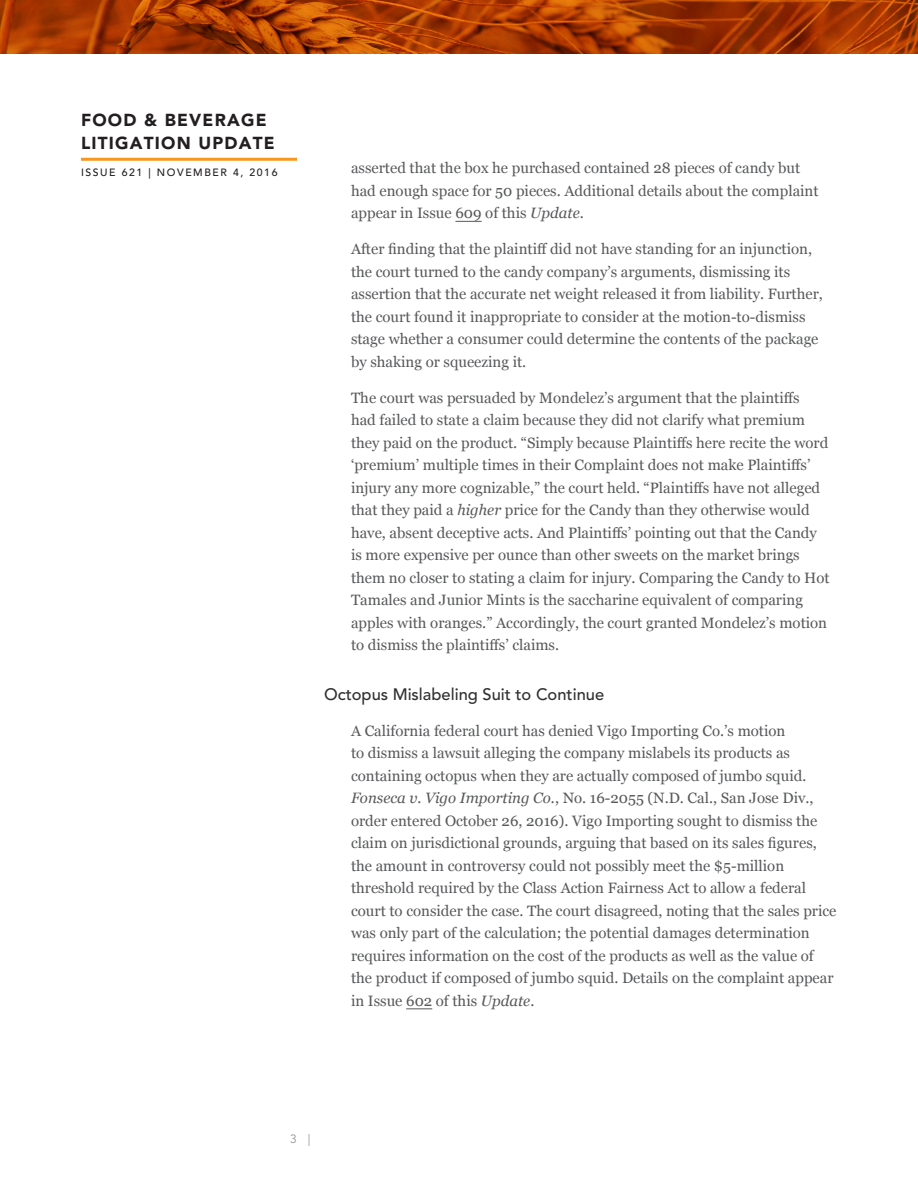
<style>
.page{position:relative;width:918px;height:1188px;background:#fff}
.page>*{position:absolute;margin:0;border:0;box-sizing:border-box;transform-origin:0 0}
.t1{font:900 17.25px/22.5px "Avenir LT Std";letter-spacing:.07em;color:#231f20}
.Subhead{font:500 16.5px "Avenir LT Std";color:#312f30}
.Body{font:15px/22.5px "Georgia";color:#57585a}
.t2{font:12px "Avenir LT Std";color:#939598}
.t3{font:500 10.5px "Avenir LT Std";letter-spacing:.15em;color:#231f20}
.s1{font-style:italic}
</style>
<div class="page">
<hr style="left:81px;top:158px;width:216px;height:3px;background:#f7971d">
<svg style="left:0;top:0;width:918px;height:54px;background:#a63b02"></svg>
<svg style="left:455px;top:221px;width:27px;height:1px"></svg>
<svg style="left:406px;top:1008px;width:26px;height:1px"></svg>
<p class="t1" style="left:81px;top:109px;width:195px">FOOD &amp; BEVERAGE<br>LITIGATION UPDATE</p>
<p class="t3" style="left:81px;top:166px;width:198px">ISSUE 621 | NOVEMBER 4, 2016</p>
<p class="Body" style="left:351px;top:157px;width:469px">asserted that the box he purchased contained 28 pieces of candy but had enough space for 50 pieces. Additional details about the complaint appear in Issue 609 of this <span class="s1">Update</span>.</p>
<p class="Body" style="left:351px;top:238px;width:473px">After finding that the plaintiff did not have standing for an injunction, the court turned to the candy company’s arguments, dismissing its assertion that the accurate net weight released it from liability. Further, the court found it inappropriate to consider at the motion-to-dismiss stage whether a consumer could determine the contents of the package by shaking or squeezing it.</p>
<p class="Body" style="left:351px;top:387px;width:480px">The court was persuaded by Mondelez’s argument that the plaintiffs<br>had failed to state a claim because they did not clarify what premium they paid on the product. “Simply because Plaintiffs here recite the word ‘premium’ multiple times in their Complaint does not make Plaintiffs’ injury any more cognizable,” the court held. “Plaintiffs have not alleged that they paid a <span class="s1">higher</span> price for the Candy than they otherwise would have, absent deceptive acts. And Plaintiffs’ pointing out that the Candy is more expensive per ounce than other sweets on the market brings them no closer to stating a claim for injury. Comparing the Candy to Hot Tamales and Junior Mints is the saccharine equivalent of comparing apples with oranges.” Accordingly, the court granted Mondelez’s motion to dismiss the plaintiffs’ claims.</p>
<p class="Subhead" style="left:324px;top:685px;width:282px">Octopus Mislabeling Suit to Continue</p>
<p class="Body" style="left:351px;top:720px;width:487px">A California federal court has denied Vigo Importing Co.’s motion<br>to dismiss a lawsuit alleging the company mislabels its products as containing octopus when they are actually composed of jumbo squid<span class="s1">.<br>Fonseca v. Vigo Importing Co.</span>, No. 16-2055 (N.D. Cal., San Jose Div., order entered October 26, 2016). Vigo Importing sought to dismiss the claim on jurisdictional grounds, arguing that based on its sales figures, the amount in controversy could not possibly meet the $5-million threshold required by the Class Action Fairness Act to allow a federal court to consider the case. The court disagreed, noting that the sales price was only part of the calculation; the potential damages determination requires information on the cost of the products as well as the value of the product if composed of jumbo squid. Details on the complaint appear in Issue 602 of this <span class="s1">Update</span>.</p>
<p class="t2" style="left:290px;top:1132px;width:22px">3 |</p>
</div>
